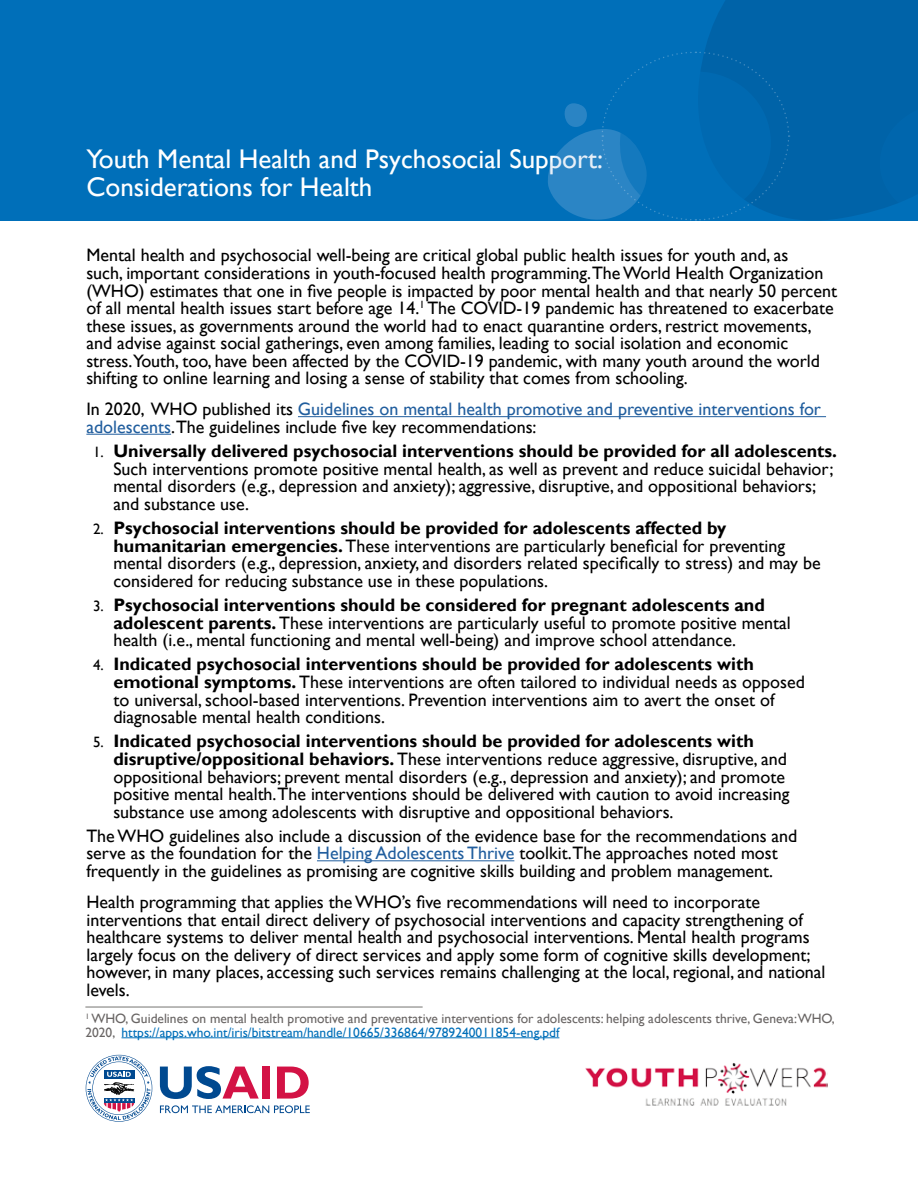
<style>
.page{position:relative;width:918px;height:1188px;background:#fff}
.page>*{position:absolute;margin:0;border:0;box-sizing:border-box;transform-origin:0 0}
.Body_Text{font:27px "Gill Sans";color:#fff}
.Body_Text-2{font:18px/17.5px "Gill Sans";color:#000}
.Body_Text-3{font:18px/17.5px "Gill Sans";color:#215e9e}
.Body_Text-4{font:13.5px/13.5px "Gill Sans";color:#686463}
.s1{color:#000}
.s2{font-size:15px}
.s3{font-weight:700}
.s4{color:#215e9e}
.s5{color:#006fb9}
</style>
<div class="page">
<img style="left:586px;top:1063px;width:242px;height:43px">
<svg style="left:160px;top:1066px;width:99px;height:33px"></svg>
<div style="left:262px;top:1067px;width:8px;height:32px;background:#d31245"></div>
<svg style="left:277px;top:1067px;width:32px;height:32px"></svg>
<svg style="left:160px;top:1105px;width:150px;height:8px"></svg>
<svg style="left:86px;top:1055px;width:66px;height:67px"></svg>
<hr style="left:298px;top:416px;width:528px;height:1px;background:#215e9e">
<hr style="left:86px;top:434px;width:85px;height:1px;background:#215e9e">
<hr style="left:317px;top:860px;width:197px;height:1px;background:#215e9e">
<div style="left:0;top:0;width:918px;height:221px;background:#006fb9"></div>
<div style="left:705px;top:0;width:213px;height:220px;background:#0063a8"></div>
<svg style="left:880px;top:103px;width:38px;height:117px"></svg>
<svg style="left:548px;top:51px;width:242px;height:170px"></svg>
<hr style="left:122px;top:1037px;width:437px;height:1px;background:#006fb9">
<hr style="left:85px;top:1006px;width:338px;height:2px;background:#858482">
<p class="Body_Text" style="left:86px;top:143px;width:518px">Youth Mental Health and Psychosocial Support:</p>
<p class="Body_Text" style="left:86px;top:172px;width:288px">Considerations for Health</p>
<p class="Body_Text-2" style="left:86px;top:247px;width:752px">Mental health and psychosocial well-being are critical global public health issues for youth and, as<br>such, important considerations in youth-focused health programming.The World Health Organization (WHO) estimates that one in five people is impacted by poor mental health and that nearly 50 percent of all mental health issues start before age 14.<sup>1</sup> The COVID-19 pandemic has threatened to exacerbate these issues, as governments around the world had to enact quarantine orders, restrict movements, and advise against social gatherings, even among families, leading to social isolation and economic stress.Youth, too, have been affected by the COVID-19 pandemic, with many youth around the world shifting to online learning and losing a sense of stability that comes from schooling.</p>
<p class="Body_Text-3" style="left:86px;top:401px;width:736px"><span class="s1">In 2020, WHO published its</span> Guidelines on mental health promotive and preventive interventions for adolescents<span class="s1">.The guidelines include five key recommendations:</span></p>
<p class="Body_Text-2" style="left:113px;top:443px;width:725px;text-indent:-20px"><span class="s2">1.</span> <span class="s3">Universally delivered psychosocial interventions should be provided for all adolescents.<br></span>Such interventions promote positive mental health, as well as prevent and reduce suicidal behavior; mental disorders (e.g., depression and anxiety); aggressive, disruptive, and oppositional behaviors; and substance use.</p>
<p class="Body_Text-2" style="left:113px;top:520px;width:709px;text-indent:-20px"><span class="s2">2.</span> <span class="s3">Psychosocial interventions should be provided for adolescents affected by humanitarian emergencies.</span> These interventions are particularly beneficial for preventing mental disorders (e.g., depression, anxiety, and disorders related specifically to stress) and may be considered for reducing substance use in these populations.</p>
<p class="Body_Text-2" style="left:113px;top:597px;width:679px;text-indent:-20px"><span class="s2">3.</span> <span class="s3">Psychosocial interventions should be considered for pregnant adolescents and adolescent parents.</span> These interventions are particularly useful to promote positive mental health (i.e., mental functioning and mental well-being) and improve school attendance.</p>
<p class="Body_Text-2" style="left:113px;top:656px;width:693px;text-indent:-20px"><span class="s2">4.</span> <span class="s3">Indicated psychosocial interventions should be provided for adolescents with emotional symptoms.</span> These interventions are often tailored to individual needs as opposed to universal, school-based interventions. Prevention interventions aim to avert the onset of diagnosable mental health conditions.</p>
<p class="Body_Text-2" style="left:113px;top:733px;width:678px;text-indent:-20px"><span class="s2">5.</span> <span class="s3">Indicated psychosocial interventions should be provided for adolescents with disruptive/oppositional behaviors.</span> These interventions reduce aggressive, disruptive, and oppositional behaviors; prevent mental disorders (e.g., depression and anxiety); and promote positive mental health.The interventions should be delivered with caution to avoid increasing substance use among adolescents with disruptive and oppositional behaviors.</p>
<p class="Body_Text-2" style="left:86px;top:827px;width:713px">The WHO guidelines also include a discussion of the evidence base for the recommendations and serve as the foundation for the <span class="s4">Helping Adolescents Thrive</span> toolkit.The approaches noted most frequently in the guidelines as promising are cognitive skills building and problem management.</p>
<p class="Body_Text-2" style="left:86px;top:893px;width:741px">Health programming that applies the WHO’s five recommendations will need to incorporate interventions that entail direct delivery of psychosocial interventions and capacity strengthening of healthcare systems to deliver mental health and psychosocial interventions. Mental health programs largely focus on the delivery of direct services and apply some form of cognitive skills development; however, in many places, accessing such services remains challenging at the local, regional, and national levels.</p>
<p class="Body_Text-4" style="left:85px;top:1012px;width:751px"><sup>1</sup> WHO, Guidelines on mental health promotive and preventative interventions for adolescents: helping adolescents thrive, Geneva:WHO,<br>2020, <span class="s5">https://apps.who.int/iris/bitstream/handle/10665/336864/9789240011854-eng.pdf</span></p>
</div>
